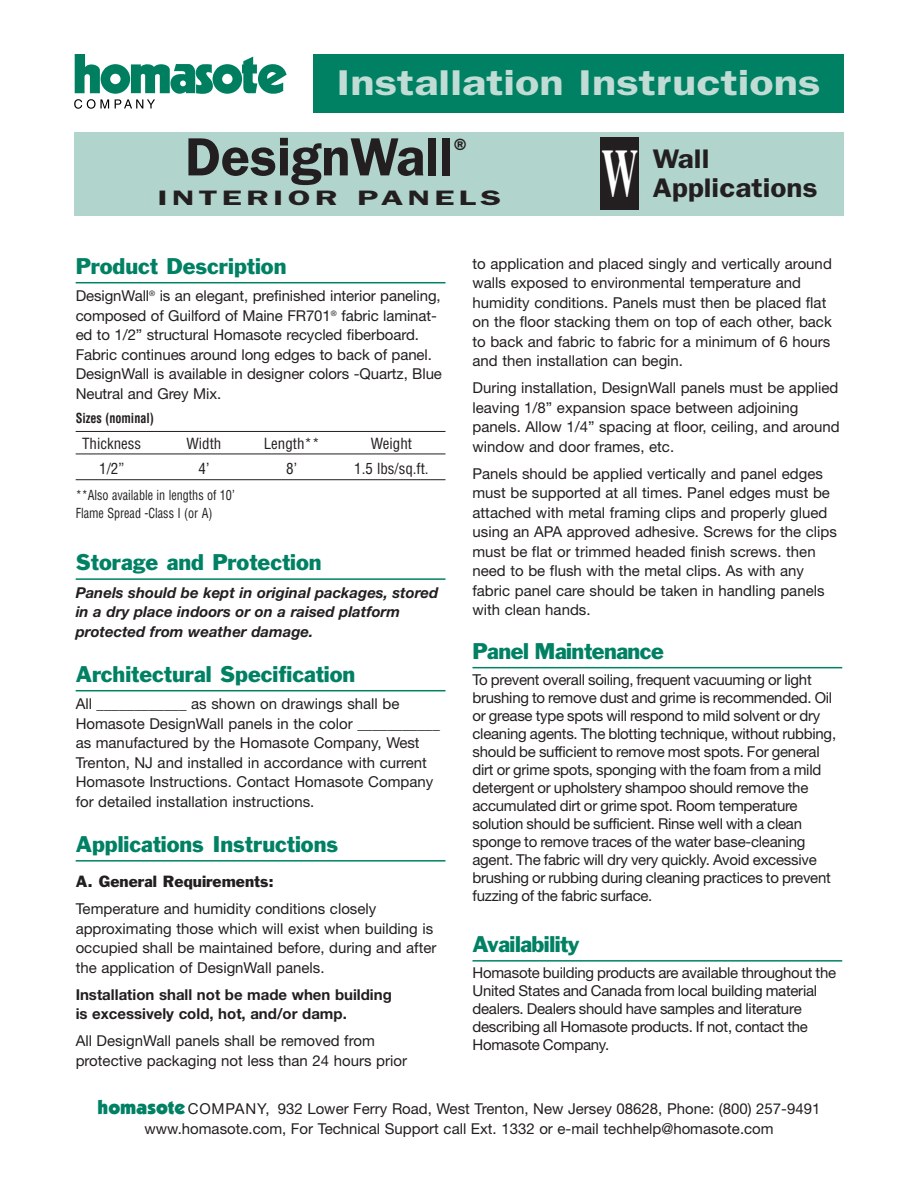
<style>
.page{position:relative;width:918px;height:1188px;background:#fff}
.page>*{position:absolute;margin:0;border:0;box-sizing:border-box;transform-origin:0 0}
.t1{font:700 67.35px "Times";color:#fff;scale:.55 1}
.t2{font:600 54px "Franklin Gothic";color:#231f20}
.t3{font:600 36px "Franklin Gothic";color:#c0dcd4;scale:1.25 1}
.t4{font:600 27px/28.5px "Franklin Gothic";color:#231f20;scale:1.1 1}
.t5{font:21px "Franklin Gothic";color:#008164}
.t6{font:21px "Franklin Gothic";letter-spacing:-.02em;color:#008164}
.t7{font:600 21px "Franklin Gothic";letter-spacing:.12em;color:#231f20;scale:1.65 1}
.t8{font:15px/19.5px "Helvetica Neue";color:#231f20}
.t9{font:italic 700 15px/19.5px "Helvetica Neue";color:#231f20}
.t10{font:700 15px/19.5px "Helvetica Neue";color:#231f20}
.t11{font:condensed 15px "Helvetica";color:#231f20}
.t12{font:15px "Franklin Gothic";color:#231f20}
.t13{font:condensed 13.5px/18px "Helvetica";color:#231f20;scale:.9 1}
.t14{font:700 condensed 13.5px "Helvetica";color:#231f20;scale:.9 1}
.s1{font-family:"Itc Kabel";font-weight:900;font-size:19.5px;color:#008164}
</style>
<div class="page">
<svg style="left:74px;top:54px;width:213px;height:55px"></svg>
<div style="left:313px;top:54px;width:531px;height:59px;background:#008164"></div>
<div style="left:74px;top:132px;width:770px;height:84px;background:#b1d4cc"></div>
<div style="left:601px;top:138px;width:38px;height:72px;background:#231f20"></div>
<hr style="left:76px;top:282px;width:370px;height:1px;background:#008164">
<hr style="left:76px;top:431px;width:370px;height:1px;background:#231f20">
<hr style="left:76px;top:454px;width:370px;height:1px;background:#231f20">
<hr style="left:76px;top:479px;width:370px;height:1px;background:#231f20">
<hr style="left:76px;top:578px;width:370px;height:2px;background:#008164">
<hr style="left:76px;top:690px;width:370px;height:1px;background:#008164">
<hr style="left:76px;top:860px;width:370px;height:2px;background:#008164">
<hr style="left:472px;top:667px;width:370px;height:1px;background:#008164">
<hr style="left:472px;top:960px;width:370px;height:2px;background:#008164">
<h3 class="t3" style="left:337px;top:71px;width:389px">Installation Instructions</h3>
<h2 class="t2" style="left:185px;top:138px;width:290px">DesignWall<sup>®</sup></h2>
<h3 class="t7" style="left:157px;top:191px;width:210px">INTERIOR PANELS</h3>
<h1 class="t1" style="left:602px;top:151px;width:68px">W</h1>
<h3 class="t4" style="left:653px;top:147px;width:151px">Wall<br>Applications</h3>
<h3 class="t5" style="left:76px;top:258px;width:212px">Product Description</h3>
<p class="t8" style="left:76px;top:288px;width:368px">DesignWall<sup>®</sup> is an elegant, prefinished interior paneling, composed of Guilford of Maine FR701<sup>®</sup> fabric laminat&shy;ed to 1/2” structural Homasote recycled fiberboard.<br>Fabric continues around long edges to back of panel.<br>DesignWall is available in designer colors -Quartz, Blue Neutral and Grey Mix.</p>
<p class="t14" style="left:76px;top:413px;width:88px">Sizes (nominal)</p>
<p class="t11" style="left:82px;top:437px;width:61px">Thickness</p>
<p class="t11" style="left:186px;top:437px;width:36px">Width</p>
<p class="t11" style="left:264px;top:437px;width:57px">Length**</p>
<p class="t11" style="left:371px;top:437px;width:43px">Weight</p>
<p class="t11" style="left:99px;top:463px;width:27px">1/2”</p>
<p class="t11" style="left:199px;top:463px;width:12px">4’</p>
<p class="t11" style="left:286px;top:463px;width:12px">8’</p>
<p class="t11" style="left:354px;top:463px;width:76px">1.5 lbs/sq.ft.</p>
<p class="t13" style="left:76px;top:487px;width:178px">**Also available in lengths of 10’<br>Flame Spread -Class I (or A)</p>
<h3 class="t5" style="left:76px;top:554px;width:247px">Storage and Protection</h3>
<p class="t9" style="left:76px;top:584px;width:364px">Panels should be kept in original packages, stored in a dry place indoors or on a raised platform protected from weather damage.</p>
<h3 class="t5" style="left:76px;top:666px;width:281px">Architectural Specification</h3>
<p class="t8" style="left:76px;top:696px;width:366px">All ____________ as shown on drawings shall be Homasote DesignWall panels in the color ___________ as manufactured by the Homasote Company, West Trenton, NJ and installed in accordance with current Homasote Instructions. Contact Homasote Company for detailed installation instructions.</p>
<h3 class="t5" style="left:76px;top:836px;width:264px">Applications Instructions</h3>
<p class="t12" style="left:76px;top:876px;width:200px">A. General Requirements:</p>
<p class="t8" style="left:76px;top:901px;width:362px">Temperature and humidity conditions closely approximating those which will exist when building is occupied shall be maintained before, during and after the application of DesignWall panels.</p>
<p class="t10" style="left:76px;top:986px;width:318px">Installation shall not be made when building is excessively cold, hot, and/or damp.</p>
<p class="t8" style="left:76px;top:1033px;width:333px">All DesignWall panels shall be removed from protective packaging not less than 24 hours prior</p>
<p class="t8" style="left:472px;top:255px;width:361px">to application and placed singly and vertically around walls exposed to environmental temperature and humidity conditions. Panels must then be placed flat on the floor stacking them on top of each other, back to back and fabric to fabric for a minimum of 6 hours and then installation can begin.</p>
<p class="t8" style="left:472px;top:380px;width:369px">During installation, DesignWall panels must be applied leaving 1/8” expansion space between adjoining panels. Allow 1/4” spacing at floor, ceiling, and around window and door frames, etc.</p>
<p class="t8" style="left:472px;top:465px;width:366px">Panels should be applied vertically and panel edges must be supported at all times. Panel edges must be attached with metal framing clips and properly glued using an APA approved adhesive. Screws for the clips must be flat or trimmed headed finish screws. then need to be flush with the metal clips. As with any fabric panel care should be taken in handling panels with clean hands.</p>
<h3 class="t6" style="left:472px;top:643px;width:193px">Panel Maintenance</h3>
<p class="t8" style="left:472px;top:672px;width:365px;line-height:18px">To prevent overall soiling, frequent vacuuming or light brushing to remove dust and grime is recommended. Oil or grease type spots will respond to mild solvent or dry cleaning agents. The blotting technique, without rubbing, should be sufficient to remove most spots. For general dirt or grime spots, sponging with the foam from a mild detergent or upholstery shampoo should remove the accumulated dirt or grime spot. Room temperature solution should be sufficient. Rinse well with a clean sponge to remove traces of the water base-cleaning agent. The fabric will dry very quickly. Avoid excessive brushing or rubbing during cleaning practices to prevent fuzzing of the fabric surface.</p>
<h3 class="t6" style="left:472px;top:936px;width:109px">Availability</h3>
<p class="t8" style="left:472px;top:965px;width:365px;line-height:18px">Homasote building products are available throughout the United States and Canada from local building material dealers. Dealers should have samples and literature describing all Homasote products. If not, contact the Homasote Company.</p>
<p class="t8" style="left:98px;top:1101px;width:724px;line-height:20px;text-align:center"><span class="s1">homasote</span> COMPANY, 932 Lower Ferry Road, West Trenton, New Jersey 08628, Phone: (800) 257-9491 www.homasote.com, For Technical Support call Ext. 1332 or e-mail techhelp@homasote.com</p>
</div>
